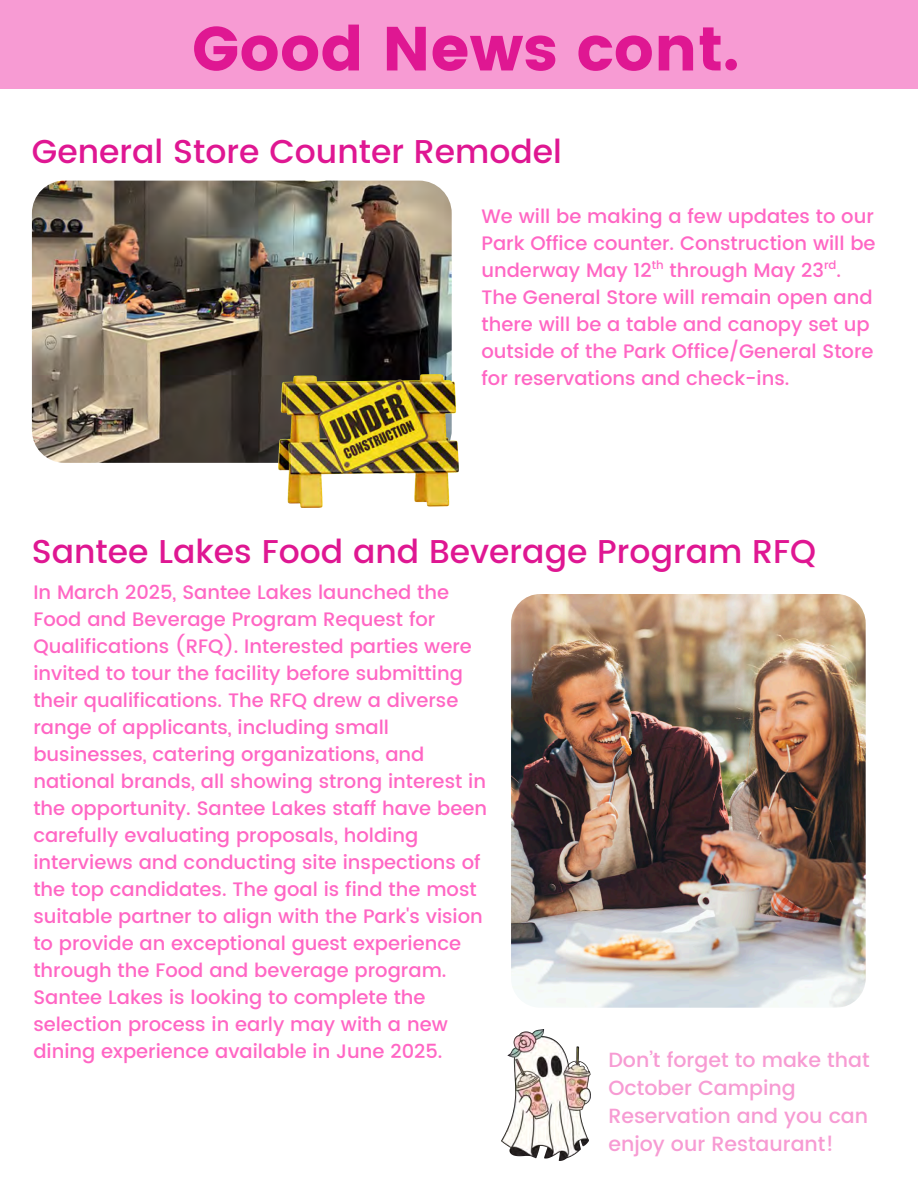
<style>
.page{position:relative;width:918px;height:1188px;background:#fff}
.page>*{position:absolute;margin:0;border:0;box-sizing:border-box;transform-origin:0 0}
.t1{font:61.95px "Poppins";color:#df1792}
.t2{font:500 33px "Poppins";color:#df1792}
.t3{font:500 20.55px/28.2px "Poppins";color:#f79bd3}
.t4{font:500 19.5px/27px "Poppins";color:#ff66c4}
.t5{font:500 11.7px "Poppins";color:#ff66c4}
</style>
<div class="page">
<img style="left:511px;top:594px;width:354px;height:414px;border-radius:29px">
<div style="left:0;top:0;width:918px;height:89px;background:#f79bd3"></div>
<img style="left:32px;top:181px;width:420px;height:282px;border-radius:33px">
<img style="left:279px;top:375px;width:180px;height:132px">
<img style="left:501px;top:1030px;width:89px;height:130px">
<h2 class="t1" style="left:192px;top:13px;width:549px">Good News cont.</h2>
<h2 class="t2" style="left:32px;top:132px;width:532px">General Store Counter Remodel</h2>
<p class="t4" style="left:481px;top:203px;width:396px">We will be making a few updates to our Park Office counter. Construction will be underway May 12 through May 23 .<br>The General Store will remain open and there will be a table and canopy set up outside of the Park Office/General Store for reservations and check-ins.</p>
<p class="t5" style="left:652px;top:258px;width:13px">th</p>
<p class="t5" style="left:824px;top:258px;width:14px">rd</p>
<p class="t2" style="left:32px;top:532px;width:786px">Santee Lakes Food and Beverage Program RFQ</p>
<p class="t4" style="left:33px;top:579px;width:455px">In March 2025, Santee Lakes launched the Food and Beverage Program Request for Qualifications (RFQ). Interested parties were invited to tour the facility before submitting their qualifications. The RFQ drew a diverse range of applicants, including small businesses, catering organizations, and national brands, all showing strong interest in the opportunity. Santee Lakes staff have been carefully evaluating proposals, holding interviews and conducting site inspections of the top candidates. The goal is find the most suitable partner to align with the Park's vision to provide an exceptional guest experience through the Food and beverage program.<br>Santee Lakes is looking to complete the selection process in early may with a new dining experience available in June 2025.</p>
<p class="t3" style="left:608px;top:1045px;width:263px">Don’t forget to make that<br>October Camping<br>Reservation and you can enjoy our Restaurant!</p>
</div>
